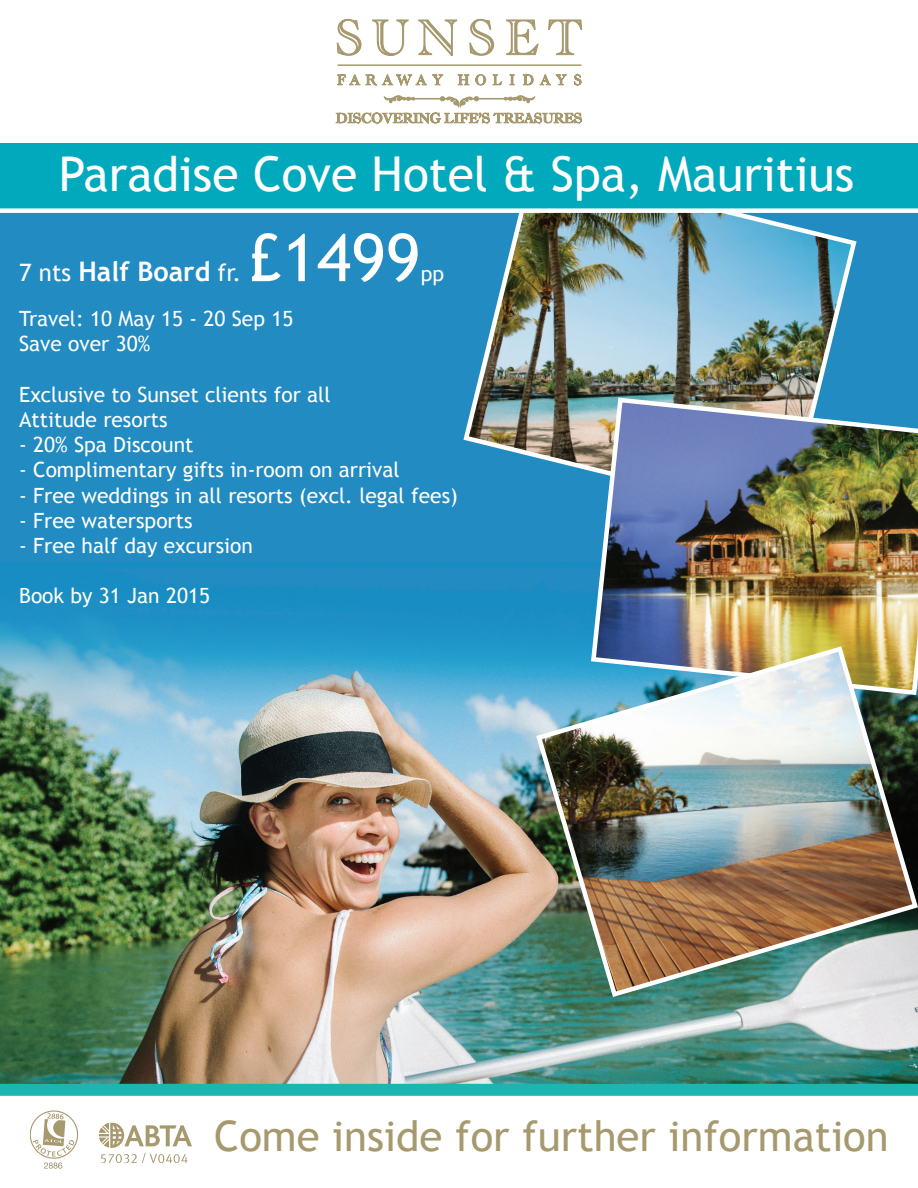
<style>
.page{position:relative;width:918px;height:1188px;background:#fff}
.page>*{position:absolute;margin:0;border:0;box-sizing:border-box;transform-origin:0 0}
.t1{font:66px "Trebuchet MS";color:#fff}
.t2{font:48px "Trebuchet MS";color:#fff}
.t3{font:42px "Trebuchet MS";color:#a7996e}
.t4{font:700 27px "Trebuchet MS";color:#fff}
.t5{font:21px/25.2px "Trebuchet MS";color:#fff}
.s1{font-weight:400;font-size:24px}
</style>
<div class="page">
<img style="left:0;top:213px;width:918px;height:871px">
<img style="left:461px;top:213px;width:398px;height:309px">
<img style="left:589px;top:395px;width:329px;height:249px">
<img style="left:533px;top:644px;width:385px;height:356px">
<svg style="left:337px;top:74px;width:23px;height:11px"></svg>
<svg style="left:366px;top:74px;width:77px;height:12px"></svg>
<svg style="left:458px;top:75px;width:11px;height:10px"></svg>
<svg style="left:475px;top:74px;width:11px;height:11px"></svg>
<svg style="left:493px;top:75px;width:9px;height:10px"></svg>
<svg style="left:510px;top:75px;width:5px;height:10px"></svg>
<svg style="left:523px;top:74px;width:11px;height:11px"></svg>
<svg style="left:540px;top:74px;width:27px;height:11px"></svg>
<svg style="left:574px;top:73px;width:8px;height:12px"></svg>
<svg style="left:337px;top:19px;width:24px;height:37px"></svg>
<svg style="left:506px;top:20px;width:33px;height:35px"></svg>
<svg style="left:548px;top:20px;width:34px;height:35px"></svg>
<svg style="left:372px;top:20px;width:36px;height:36px"></svg>
<svg style="left:418px;top:20px;width:39px;height:36px"></svg>
<svg style="left:469px;top:19px;width:25px;height:37px"></svg>
<hr style="left:338px;top:64px;width:243px;height:2px;background:#a7996e">
<svg style="left:336px;top:95px;width:246px;height:49px"></svg>
<div style="left:0;top:144px;width:918px;height:68px;background:#00aabc"></div>
<div style="left:0;top:208px;width:918px;height:5px;background:#fff"></div>
<div style="left:0;top:1084px;width:918px;height:12px;background:#1db5b0"></div>
<svg style="left:30px;top:1110px;width:49px;height:58px"></svg>
<svg style="left:99px;top:1123px;width:93px;height:40px"></svg>
<h2 class="t2" style="left:59px;top:146px;width:797px">Paradise Cove Hotel &amp; Spa, Mauritius</h2>
<p class="t4" style="left:19px;top:255px;width:224px"><span class="s1">7 nts</span> Half Board <span class="s1">fr.</span></p>
<h1 class="t1" style="left:248px;top:219px;width:174px">£1499</h1>
<p class="t5" style="left:421px;top:261px;width:25px">pp</p>
<p class="t5" style="left:19px;top:306px;width:276px">Travel: 10 May 15 - 20 Sep 15<br>Save over 30%</p>
<p class="t5" style="left:19px;top:382px;width:313px">Exclusive to Sunset clients for all<br>Attitude resorts</p>
<p class="t5" style="left:19px;top:432px;width:176px">- 20% Spa Discount</p>
<p class="t5" style="left:19px;top:458px;width:382px">- Complimentary gifts in-room on arrival</p>
<p class="t5" style="left:19px;top:483px;width:440px">- Free weddings in all resorts (excl. legal fees)</p>
<p class="t5" style="left:19px;top:508px;width:175px">- Free watersports</p>
<p class="t5" style="left:19px;top:533px;width:235px">- Free half day excursion</p>
<p class="t5" style="left:19px;top:584px;width:192px">Book by 31 Jan 2015</p>
<h3 class="t3" style="left:214px;top:1112px;width:676px">Come inside for further information</h3>
</div>
